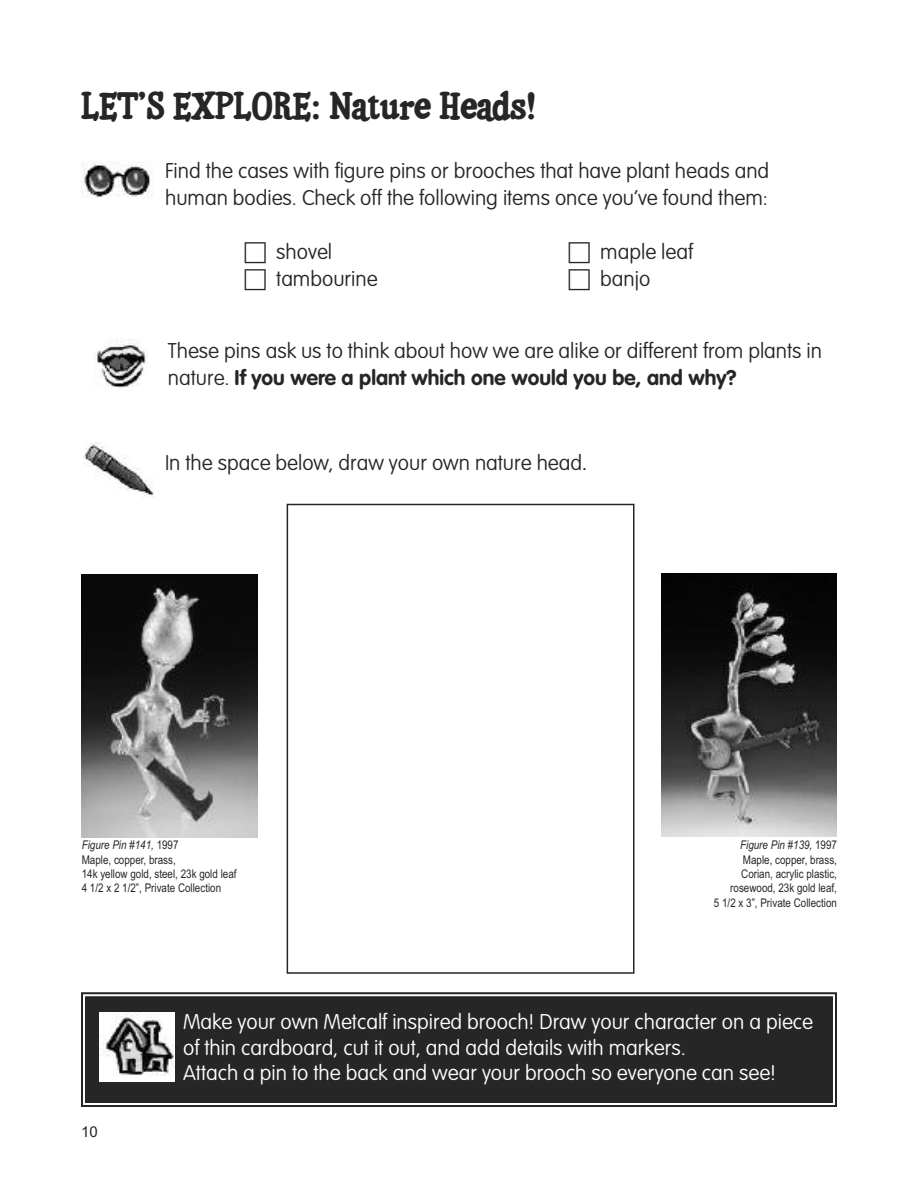
<style>
.page{position:relative;width:918px;height:1188px;background:#fff}
.page>*{position:absolute;margin:0;border:0;box-sizing:border-box;transform-origin:0 0}
.t1{font:36px "Pumpkin JF";color:#272627}
.t2{font:100 21px/27px "VAG Rounded";color:#272627}
.t3{font:100 21px/25.2px "VAG Rounded";color:#fff}
.t4{font:15px "Arial";color:#272627}
.t5{font:12px/14.4px "Arial Narrow";color:#272627;text-align:right}
.s1{font-weight:700}
.s2{font-family:"Helvetica";font-weight:400;font-size:18px}
.s3{font-style:italic}
</style>
<div class="page">
<div style="left:87px;top:998px;width:744px;height:103px;background:#272627"></div>
<div style="left:81px;top:992px;width:756px;height:115px;border:2px solid #272627"></div>
<div style="left:85px;top:996px;width:748px;height:107px;border:2px solid #272627"></div>
<div style="left:287px;top:504px;width:347px;height:470px;border:2px solid #272627"></div>
<img style="left:662px;top:574px;width:175px;height:263px">
<img style="left:81px;top:163px;width:71px;height:35px">
<img style="left:93px;top:339px;width:54px;height:50px">
<img style="left:83px;top:443px;width:71px;height:54px">
<div style="left:99px;top:1012px;width:75px;height:70px;background:#fff"></div>
<img style="left:99px;top:1012px;width:75px;height:63px">
<img style="left:82px;top:574px;width:175px;height:263px">
<h1 class="t1" style="left:81px;top:92px;width:457px">LET’S EXPLORE: Nature Heads!</h1>
<p class="t2" style="left:165px;top:159px;width:606px">Find the cases with figure pins or brooches that have plant heads and human bodies. Check off the following items once you’ve found them:</p>
<p class="t2" style="left:276px;top:240px;width:57px">shovel</p>
<p class="t2" style="left:600px;top:240px;width:94px">maple leaf</p>
<p class="t2" style="left:276px;top:267px;width:103px">tambourine</p>
<p class="t2" style="left:600px;top:267px;width:52px">banjo</p>
<p class="t2" style="left:168px;top:339px;width:656px">These pins ask us to think about how we are alike or different from plants in nature. <span class="s1">If you were a plant which one would you be, and why?</span></p>
<p class="t2" style="left:165px;top:450px;width:424px">In the space below, draw your own nature head<span class="s2">.</span></p>
<p class="t5" style="left:82px;top:838px;width:156px;text-align:left"><span class="s3">Figure Pin #141,</span> 1997<br>Maple, copper, brass,<br>14k yellow gold, steel, 23k gold leaf<br>4 1/2 x 2 1/2”, Private Collection</p>
<p class="t5" style="left:714px;top:838px;width:125px"><span class="s3">Figure Pin #139,</span> 1997<br>Maple, copper, brass,<br>Corian, acrylic plastic, rosewood, 23k gold leaf,<br>5 1/2 x 3”, Private Collection</p>
<p class="t4" style="left:81px;top:1123px;width:18px">10</p>
<p class="t3" style="left:183px;top:1011px;width:632px">Make your own Metcalf inspired brooch! Draw your character on a piece of thin cardboard, cut it out, and add details with markers.<br>Attach a pin to the back and wear your brooch so everyone can see!</p>
</div>
